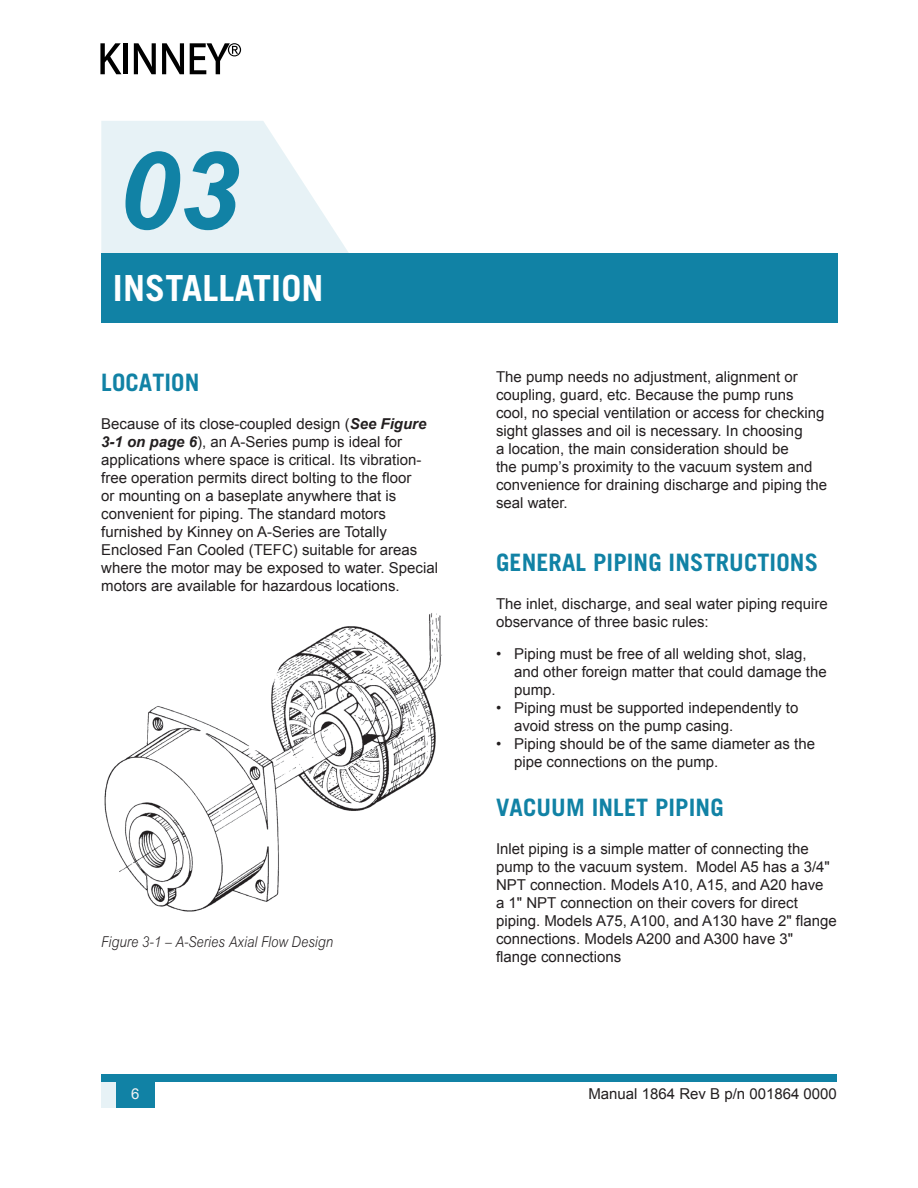
<style>
.page{position:relative;width:918px;height:1188px;background:#fff}
.page>*{position:absolute;margin:0;border:0;box-sizing:border-box;transform-origin:0 0}
.t1{font:italic 700 108px "Arial";color:#1182a5}
.t2{font:700 36px "Trade Gothic LT Std";letter-spacing:.005em;color:#fff}
.Heading_1{font:700 24px "Trade Gothic LT";letter-spacing:.005em;color:#1182a5}
.Body{font:15px/18px "Arial";color:#231f20}
.t3{font:italic 300 15px "Arial MT Std";letter-spacing:.005em;color:#231f20;scale:.87 1}
.t4{font:15px "Arial";color:#f3f3f3}
.s1{font-weight:700;font-style:italic}
</style>
<div class="page">
<div style="left:101px;top:253px;width:737px;height:70px;background:#1182a5"></div>
<svg style="left:101px;top:121px;width:248px;height:132px"></svg>
<svg style="left:100px;top:43px;width:21px;height:31px"></svg>
<hr style="left:124px;top:43px;width:4px;height:31px;background:#000">
<svg style="left:134px;top:43px;width:22px;height:31px"></svg>
<svg style="left:162px;top:43px;width:22px;height:31px"></svg>
<svg style="left:190px;top:43px;width:51px;height:31px"></svg>
<div style="left:101px;top:1075px;width:736px;height:7px;background:#1182a5"></div>
<div style="left:116px;top:1080px;width:38px;height:28px;background:#1182a5"></div>
<svg style="left:101px;top:1082px;width:15px;height:26px"></svg>
<img style="left:104px;top:613px;width:338px;height:299px">
<h1 class="t1" style="left:119px;top:121px;width:122px">03</h1>
<h2 class="t2" style="left:113px;top:266px;width:212px">INSTALLATION</h2>
<p class="Heading_1" style="left:101px;top:367px;width:100px">LOCATION</p>
<p class="Body" style="left:101px;top:415px;width:338px">Because of its close-coupled design (<span class="s1">See Figure 3-1 on page 6</span>), an A-Series pump is ideal for applications where space is critical. Its vibration&shy;free operation permits direct bolting to the floor<br>or mounting on a baseplate anywhere that is convenient for piping. The standard motors furnished by Kinney on A-Series are Totally Enclosed Fan Cooled (TEFC) suitable for areas where the motor may be exposed to water. Special motors are available for hazardous locations.</p>
<p class="t3" style="left:101px;top:933px;width:268px">Figure 3-1 – A-Series Axial Flow Design</p>
<p class="t4" style="left:131px;top:1084px;width:10px">6</p>
<p class="Body" style="left:496px;top:368px;width:333px">The pump needs no adjustment, alignment or coupling, guard, etc. Because the pump runs cool, no special ventilation or access for checking sight glasses and oil is necessary. In choosing<br>a location, the main consideration should be<br>the pump’s proximity to the vacuum system and convenience for draining discharge and piping the seal water.</p>
<p class="Heading_1" style="left:496px;top:548px;width:323px">GENERAL PIPING INSTRUCTIONS</p>
<p class="Body" style="left:496px;top:595px;width:333px">The inlet, discharge, and seal water piping require observance of three basic rules:</p>
<p class="Body" style="left:514px;top:645px;width:314px;text-indent:-18px">• Piping must be free of all welding shot, slag, and other foreign matter that could damage the pump.</p>
<p class="Body" style="left:514px;top:699px;width:286px;text-indent:-18px">• Piping must be supported independently to avoid stress on the pump casing.</p>
<p class="Body" style="left:514px;top:735px;width:302px;text-indent:-18px">• Piping should be of the same diameter as the pipe connections on the pump.</p>
<p class="Heading_1" style="left:496px;top:792px;width:229px">VACUUM INLET PIPING</p>
<p class="Body" style="left:496px;top:840px;width:342px">Inlet piping is a simple matter of connecting the pump to the vacuum system. Model A5 has a 3/4" NPT connection. Models A10, A15, and A20 have<br>a 1" NPT connection on their covers for direct piping. Models A75, A100, and A130 have 2" flange connections. Models A200 and A300 have 3" flange connections</p>
<p class="Body" style="left:588px;top:1085px;width:250px">Manual 1864 Rev B p/n 001864 0000</p>
</div>
